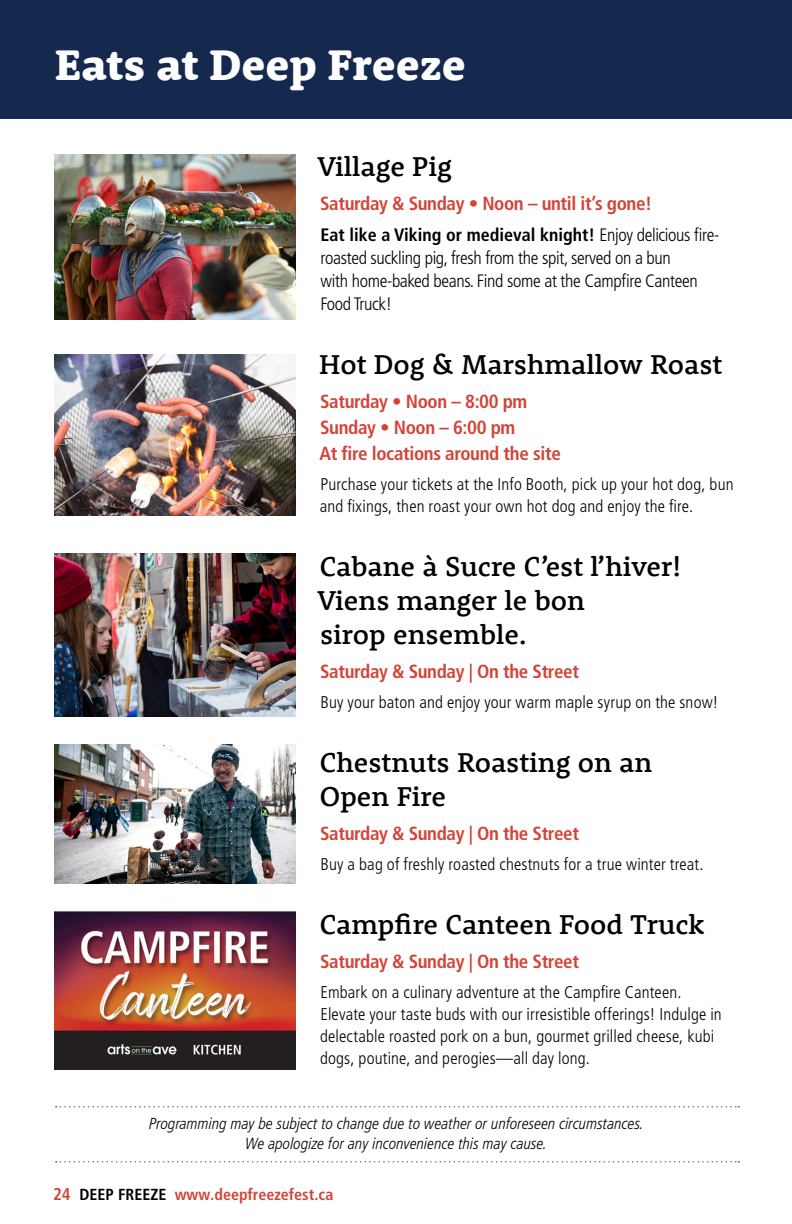
<style>
.page{position:relative;width:792px;height:1224px;background:#fff}
.page>*{position:absolute;margin:0;border:0;box-sizing:border-box;transform-origin:0 0}
.t1{font:800 44px "Rooney";letter-spacing:-.005em;color:#fff}
.t2{font:500 28px/34px "Rooney";color:#000}
.t3{font:700 condensed 19px/26px "Frutiger LT Pro";letter-spacing:-.02em;color:#d24438}
.t4{font:300 condensed 18px/23px "Frutiger LT Pro";letter-spacing:-.02em;color:#000}
.t5{font:300 condensed 17px/22px "Frutiger LT Pro";letter-spacing:.01em;color:#000}
.t6{font:italic 300 condensed 16px/20px "Frutiger LT Pro";color:#000;text-align:center}
.t7{font:700 condensed 16px "Frutiger LT Pro";color:#d24438}
.s1{font-weight:700}
.s2{font-size:17px}
.s3{color:#000}
</style>
<div class="page">
<div style="left:0;top:0;width:792px;height:118px;background:#15294f"></div>
<img style="left:54px;top:154px;width:242px;height:165px">
<img style="left:54px;top:354px;width:242px;height:162px">
<img style="left:54px;top:553px;width:242px;height:164px">
<img style="left:54px;top:745px;width:242px;height:139px">
<img style="left:54px;top:912px;width:242px;height:158px">
<svg style="left:56px;top:1106px;width:683px;height:2px"></svg>
<svg style="left:56px;top:1161px;width:683px;height:2px"></svg>
<h1 class="t1" style="left:55px;top:36px;width:413px">Eats at Deep Freeze</h1>
<h2 class="t2" style="left:317px;top:149px;width:136px">Village Pig</h2>
<p class="t3" style="left:320px;top:191px;width:334px">Saturday &amp; Sunday • Noon – until it’s gone!</p>
<p class="t4" style="left:320px;top:224px;width:400px"><span class="s1">Eat like a Viking or medieval knight!</span> Enjoy delicious fire&shy;roasted suckling pig, fresh from the spit, served on a bun<br>with home-baked beans. Find some at the Campfire Canteen Food Truck!</p>
<h2 class="t2" style="left:319px;top:347px;width:405px">Hot Dog &amp; Marshmallow Roast</h2>
<p class="t3" style="left:320px;top:389px;width:243px">Saturday • Noon – 8:00 pm<br>Sunday • Noon – 6:00 pm<br>At fire locations around the site</p>
<p class="t5" style="left:320px;top:474px;width:415px">Purchase your tickets at the Info Booth, pick up your hot dog, bun and fixings, then roast your own hot dog and enjoy the fire.</p>
<h2 class="t2" style="left:317px;top:549px;width:366px">Cabane à Sucre C’est l’hiver!<br>Viens manger le bon<br>sirop ensemble.</h2>
<p class="t3" style="left:320px;top:659px;width:260px">Saturday &amp; Sunday | On the Street</p>
<p class="t5" style="left:321px;top:692px;width:399px">Buy your baton and enjoy your warm maple syrup on the snow!</p>
<h2 class="t2" style="left:320px;top:745px;width:334px">Chestnuts Roasting on an<br>Open Fire</h2>
<p class="t3" style="left:320px;top:821px;width:260px">Saturday &amp; Sunday | On the Street</p>
<p class="t5" style="left:321px;top:854px;width:385px">Buy a bag of freshly roasted chestnuts for a true winter treat.</p>
<h2 class="t2" style="left:320px;top:907px;width:386px">Campfire Canteen Food Truck</h2>
<p class="t3" style="left:320px;top:949px;width:260px">Saturday &amp; Sunday | On the Street</p>
<p class="t5" style="left:320px;top:982px;width:403px">Embark on a culinary adventure at the Campfire Canteen.<br>Elevate your taste buds with our irresistible offerings! Indulge in delectable roasted pork on a bun, gourmet grilled cheese, kubi dogs, poutine, and perogies—all day long.</p>
<p class="t6" style="left:149px;top:1114px;width:496px">Programming may be subject to change due to weather or unforeseen circumstances.<br>We apologize for any inconvenience this may cause.</p>
<p class="t7" style="left:53px;top:1185px;width:282px"><span class="s2">24</span> <span class="s3">DEEP FREEZE</span> www.deepfreezefest.ca</p>
</div>
